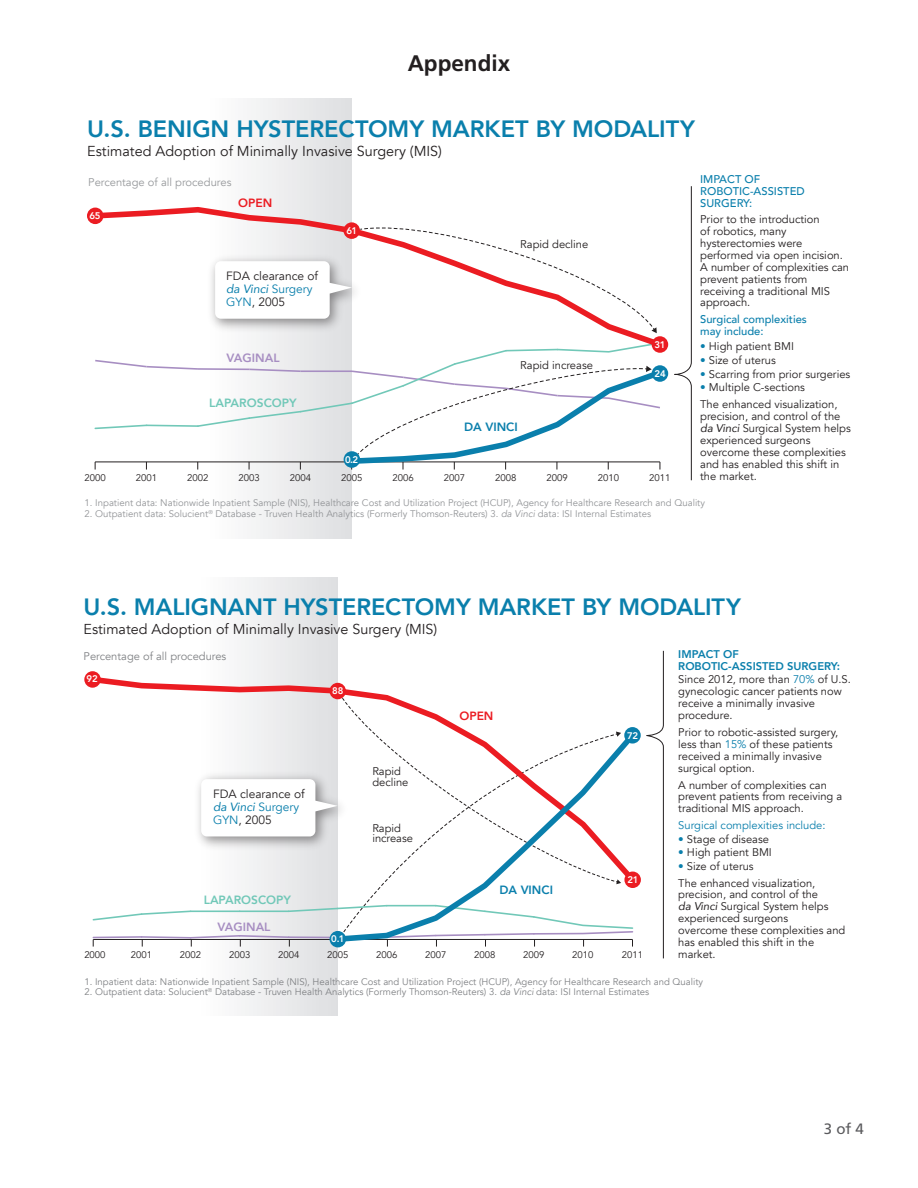
<style>
.page{position:relative;width:918px;height:1188px;background:#fff}
.page>*{position:absolute;margin:0;border:0;box-sizing:border-box;transform-origin:0 0}
.t1{font:800 23.55px "Avenir";letter-spacing:-.005em;color:#0a7fac}
.t2{font:700 22.5px "Frutiger";color:#231f20}
.t3{font:15px "Frutiger";color:#5a5a5d}
.t4{font:14.4px "Avenir";color:#231f20}
.t5{font:12px/12.8px "Avenir";color:#231f20}
.t6{font:800 12px "Avenir";color:#71c8b8}
.t7{font:800 12px "Avenir";color:#0a7fac}
.t8{font:800 12px "Avenir";color:#a78ec2}
.t9{font:800 12px "Avenir";color:#eb1c22}
.t10{font:11.25px/12px "Avenir";color:#231f20}
.t11{font:500 11.25px/12px "Avenir";color:#0a7fac}
.t12{font:11.25px "Avenir";color:#97999c}
.t13{font:11.1px/12px "Avenir";color:#231f20}
.t14{font:800 11.1px/12px "Avenir";color:#0a7fac}
.t15{font:11.1px "Avenir";color:#0a7fac}
.t16{font:11.1px "Avenir";color:#808285}
.t17{font:9.6px "Avenir";color:#939598}
.t18{font:9.6px "Avenir";color:#808285}
.t19{font:9.6px "Avenir";color:#231f20}
.t20{font:800 9.6px "Avenir";letter-spacing:-.02em;color:#fff}
.s1{font-style:italic;color:#0a7fac}
.s2{color:#0a7fac}
.s3{font-style:italic}
</style>
<div class="page">
<div style="left:54px;top:99px;width:298px;height:440px;background:linear-gradient(to right,#fff,#e6e7e9)"></div>
<svg style="left:89px;top:204px;width:578px;height:148px"></svg>
<svg style="left:93px;top:341px;width:574px;height:129px"></svg>
<div style="left:344px;top:451px;width:16px;height:17px;background:#0a7fac;border-radius:50%"></div>
<div style="left:343px;top:222px;width:17px;height:17px;background:#eb1c22;border-radius:50%"></div>
<div style="left:87px;top:208px;width:17px;height:16px;background:#eb1c22;border-radius:50%"></div>
<div style="left:652px;top:336px;width:16px;height:17px;background:#eb1c22;border-radius:50%"></div>
<svg style="left:359px;top:221px;width:298px;height:112px"></svg>
<svg style="left:674px;top:186px;width:18px;height:295px"></svg>
<div style="left:54px;top:577px;width:284px;height:439px;background:linear-gradient(to right,#fff,#e6e7e9)"></div>
<svg style="left:646px;top:650px;width:18px;height:309px"></svg>
<svg style="left:92px;top:904px;width:541px;height:43px"></svg>
<svg style="left:86px;top:673px;width:373px;height:215px"></svg>
<svg style="left:332px;top:727px;width:308px;height:218px"></svg>
<div style="left:624px;top:727px;width:17px;height:17px;background:#0a7fac;border-radius:50%"></div>
<div style="left:330px;top:931px;width:16px;height:16px;background:#0a7fac;border-radius:50%"></div>
<div style="left:329px;top:683px;width:17px;height:16px;background:#eb1c22;border-radius:50%"></div>
<div style="left:84px;top:671px;width:17px;height:17px;background:#eb1c22;border-radius:50%"></div>
<div style="left:624px;top:872px;width:17px;height:16px;background:#eb1c22;border-radius:50%"></div>
<h2 class="t2" style="left:408px;top:50px;width:104px">Appendix</h2>
<h1 class="t1" style="left:87px;top:107px;width:609px">U.S. BENIGN HYSTERECTOMY MARKET BY MODALITY</h1>
<p class="t4" style="left:87px;top:142px;width:356px">Estimated Adoption of Minimally Invasive Surgery (MIS)</p>
<p class="t12" style="left:88px;top:176px;width:145px">Percentage of all procedures</p>
<p class="t20" style="left:89px;top:207px;width:13px">65</p>
<p class="t9" style="left:238px;top:192px;width:36px">OPEN</p>
<p class="t5" style="left:226px;top:270px;width:93px">FDA clearance of <span class="s1">da Vinci</span> <span class="s2">Surgery<br>GYN</span>, 2005</p>
<p class="t8" style="left:227px;top:347px;width:55px">VAGINAL</p>
<p class="t6" style="left:209px;top:392px;width:89px">LAPAROSCOPY</p>
<p class="t20" style="left:347px;top:221px;width:12px">61</p>
<p class="t20" style="left:345px;top:450px;width:15px">0.2</p>
<p class="t10" style="left:520px;top:238px;width:70px">Rapid decline</p>
<p class="t10" style="left:520px;top:360px;width:74px">Rapid increase</p>
<p class="t7" style="left:464px;top:416px;width:55px">DA VINCI</p>
<p class="t20" style="left:655px;top:336px;width:13px">31</p>
<p class="t20" style="left:655px;top:364px;width:13px">24</p>
<p class="t19" style="left:85px;top:472px;width:23px">2000</p>
<p class="t19" style="left:136px;top:472px;width:23px">2001</p>
<p class="t19" style="left:187px;top:472px;width:23px">2002</p>
<p class="t19" style="left:238px;top:472px;width:23px">2003</p>
<p class="t19" style="left:290px;top:472px;width:23px">2004</p>
<p class="t19" style="left:341px;top:472px;width:23px">2005</p>
<p class="t19" style="left:393px;top:472px;width:23px">2006</p>
<p class="t19" style="left:444px;top:472px;width:23px">2007</p>
<p class="t19" style="left:495px;top:472px;width:23px">2008</p>
<p class="t19" style="left:547px;top:472px;width:23px">2009</p>
<p class="t19" style="left:598px;top:472px;width:23px">2010</p>
<p class="t19" style="left:649px;top:472px;width:23px">2011</p>
<p class="t11" style="left:700px;top:173px;width:106px">IMPACT OF<br>ROBOTIC-ASSISTED<br>SURGERY:</p>
<p class="t10" style="left:700px;top:213px;width:150px">Prior to the introduction<br>of robotics, many hysterectomies were performed via open incision.<br>A number of complexities can prevent patients from receiving a traditional MIS approach.</p>
<p class="t11" style="left:700px;top:313px;width:108px">Surgical complexities may include:</p>
<p class="t10" style="left:700px;top:341px;width:95px"><span class="s2">•</span> High patient BMI</p>
<p class="t10" style="left:700px;top:354px;width:77px"><span class="s2">•</span> Size of uterus</p>
<p class="t10" style="left:700px;top:368px;width:152px"><span class="s2">•</span> Scarring from prior surgeries</p>
<p class="t10" style="left:700px;top:379px;width:139px;line-height:16.8px"><span class="s2">•</span> Multiple C-sections<br>The enhanced visualization,</p>
<p class="t10" style="left:700px;top:410px;width:152px">precision, and control of the <span class="s3">da Vinci</span> Surgical System helps experienced surgeons overcome these complexities and has enabled this shift in the market.</p>
<p class="t17" style="left:85px;top:497px;width:622px">1. Inpatient data: Nationwide Inpatient Sample (NIS), Healthcare Cost and Utilization Project (HCUP), Agency for Healthcare Research and Quality</p>
<p class="t17" style="left:85px;top:508px;width:568px">2. Outpatient data: Solucient<sup>®</sup> Database - Truven Health Analytics (Formerly Thomson-Reuters) 3. <span class="s3">da Vinci</span> data: ISI Internal Estimates</p>
<h1 class="t1" style="left:84px;top:585px;width:659px">U.S. MALIGNANT HYSTERECTOMY MARKET BY MODALITY</h1>
<p class="t14" style="left:678px;top:647px;width:163px">IMPACT OF<br>ROBOTIC-ASSISTED SURGERY:</p>
<p class="t13" style="left:678px;top:674px;width:174px">Since 2012, more than <span class="s2">70%</span> of U.S. gynecologic cancer patients now receive a minimally invasive procedure.</p>
<p class="t13" style="left:678px;top:726px;width:161px">Prior to robotic-assisted surgery, less than <span class="s2">15%</span> of these patients received a minimally invasive surgical option.</p>
<p class="t13" style="left:678px;top:779px;width:166px">A number of complexities can prevent patients from receiving a traditional MIS approach.</p>
<p class="t15" style="left:678px;top:819px;width:149px">Surgical complexities include:</p>
<p class="t13" style="left:678px;top:833px;width:92px"><span class="s2">•</span> Stage of disease</p>
<p class="t13" style="left:678px;top:847px;width:95px"><span class="s2">•</span> High patient BMI</p>
<p class="t13" style="left:678px;top:858px;width:139px;line-height:16.8px"><span class="s2">•</span> Size of uterus<br>The enhanced visualization,</p>
<p class="t13" style="left:678px;top:889px;width:169px">precision, and control of the<br><span class="s3">da Vinci</span> Surgical System helps experienced surgeons<br>overcome these complexities and has enabled this shift in the market.</p>
<p class="t4" style="left:84px;top:620px;width:355px">Estimated Adoption of Minimally Invasive Surgery (MIS)</p>
<p class="t16" style="left:84px;top:650px;width:144px">Percentage of all procedures</p>
<p class="t20" style="left:87px;top:670px;width:13px">92</p>
<p class="t20" style="left:332px;top:682px;width:13px">88</p>
<p class="t9" style="left:459px;top:705px;width:36px">OPEN</p>
<p class="t20" style="left:627px;top:726px;width:12px">72</p>
<p class="t13" style="left:372px;top:766px;width:38px;line-height:10.4px">Rapid decline</p>
<p class="t5" style="left:213px;top:788px;width:93px">FDA clearance of <span class="s1">da Vinci</span> <span class="s2">Surgery<br>GYN</span>, 2005</p>
<p class="t13" style="left:372px;top:823px;width:42px;line-height:10.4px">Rapid increase</p>
<p class="t20" style="left:628px;top:871px;width:13px">21</p>
<p class="t7" style="left:499px;top:879px;width:55px">DA VINCI</p>
<p class="t6" style="left:204px;top:889px;width:89px">LAPAROSCOPY</p>
<p class="t8" style="left:218px;top:916px;width:54px">VAGINAL</p>
<p class="t20" style="left:331px;top:930px;width:15px">0.1</p>
<p class="t19" style="left:84px;top:949px;width:23px">2000</p>
<p class="t19" style="left:131px;top:949px;width:23px">2001</p>
<p class="t19" style="left:180px;top:949px;width:23px">2002</p>
<p class="t19" style="left:229px;top:949px;width:23px">2003</p>
<p class="t19" style="left:278px;top:949px;width:23px">2004</p>
<p class="t19" style="left:327px;top:949px;width:23px">2005</p>
<p class="t19" style="left:376px;top:949px;width:23px">2006</p>
<p class="t19" style="left:425px;top:949px;width:23px">2007</p>
<p class="t19" style="left:474px;top:949px;width:23px">2008</p>
<p class="t19" style="left:523px;top:949px;width:23px">2009</p>
<p class="t19" style="left:572px;top:949px;width:23px">2010</p>
<p class="t19" style="left:622px;top:949px;width:23px">2011</p>
<p class="t18" style="left:84px;top:976px;width:620px">1. Inpatient data: Nationwide Inpatient Sample (NIS), Healthcare Cost and Utilization Project (HCUP), Agency for Healthcare Research and Quality</p>
<p class="t18" style="left:84px;top:986px;width:566px">2. Outpatient data: Solucient<sup>®</sup> Database - Truven Health Analytics (Formerly Thomson-Reuters) 3. <span class="s3">da Vinci</span> data: ISI Internal Estimates</p>
<h3 class="t3" style="left:824px;top:1120px;width:42px">3 of 4</h3>
</div>
